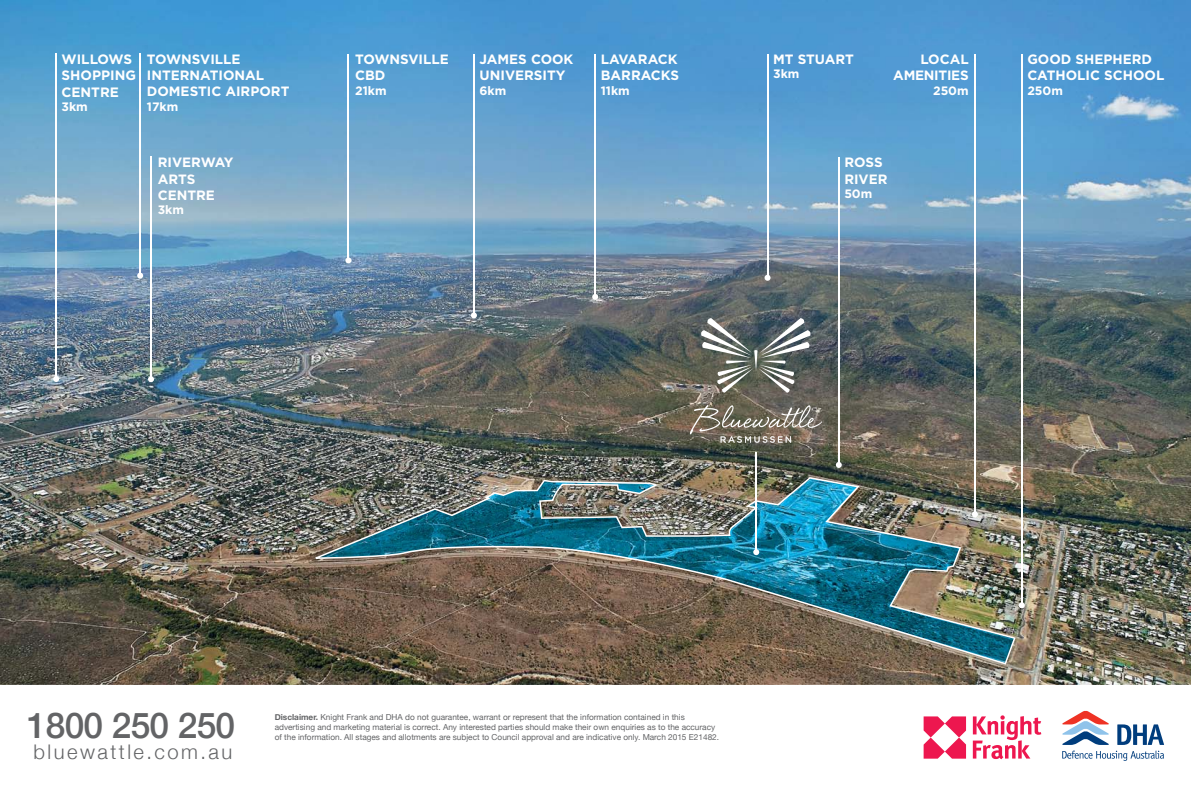
<style>
.page{position:relative;width:1191px;height:787px;background:#fff}
.page>*{position:absolute;margin:0;border:0;box-sizing:border-box;transform-origin:0 0}
.t1{font:500 35.4px "Helvetica Neue";letter-spacing:-.02em;color:#636466}
.t2{font:300 20.25px "Helvetica Neue";letter-spacing:.12em;color:#636466}
.t3{font:700 13.5px/16.2px "Gotham";color:#fff}
.t4{font:700 13.5px/16.2px "Gotham";letter-spacing:-.02em;color:#fff;text-align:right}
.t5{font:700 12.15px "Gotham";color:#fff}
.t6{font:8.25px/9.9px "Helvetica Neue";color:#636466}
.s1{font-weight:700}
</style>
<div class="page">
<img style="left:0;top:0;width:1191px;height:685px">
<img style="left:315px;top:477px;width:700px;height:187px">
<hr style="left:55px;top:53px;width:2px;height:326px;background:#fff">
<svg style="left:53px;top:376px;width:6px;height:6px"></svg>
<hr style="left:139px;top:53px;width:2px;height:223px;background:#fff">
<svg style="left:137px;top:273px;width:6px;height:6px"></svg>
<hr style="left:348px;top:54px;width:1px;height:206px;background:#fff">
<svg style="left:345px;top:257px;width:6px;height:6px"></svg>
<hr style="left:473px;top:54px;width:2px;height:261px;background:#fff">
<svg style="left:471px;top:312px;width:6px;height:6px"></svg>
<hr style="left:594px;top:54px;width:2px;height:243px;background:#fff">
<svg style="left:592px;top:294px;width:6px;height:6px"></svg>
<hr style="left:767px;top:54px;width:1px;height:224px;background:#fff">
<svg style="left:764px;top:275px;width:6px;height:6px"></svg>
<hr style="left:974px;top:54px;width:1px;height:460px;background:#fff">
<svg style="left:972px;top:511px;width:6px;height:6px"></svg>
<hr style="left:1021px;top:54px;width:1px;height:551px;background:#fff">
<svg style="left:1018px;top:602px;width:6px;height:6px"></svg>
<hr style="left:838px;top:157px;width:1px;height:308px;background:#fff">
<svg style="left:836px;top:462px;width:6px;height:6px"></svg>
<svg style="left:699px;top:318px;width:113px;height:74px;background:#767c78"></svg>
<svg style="left:689px;top:404px;width:133px;height:39px;background:#827b6d"></svg>
<hr style="left:755px;top:452px;width:2px;height:100px;background:#fff">
<svg style="left:753px;top:549px;width:6px;height:6px"></svg>
<hr style="left:150px;top:157px;width:2px;height:222px;background:#fff">
<svg style="left:148px;top:376px;width:6px;height:6px"></svg>
<svg style="left:1062px;top:710px;width:102px;height:50px"></svg>
<svg style="left:923px;top:716px;width:43px;height:42px"></svg>
<svg style="left:972px;top:715px;width:69px;height:44px"></svg>
<h3 class="t3" style="left:61px;top:52px;width:76px">WILLOWS<br>SHOPPING<br>CENTRE</h3>
<h3 class="t5" style="left:61px;top:102px;width:28px">3km</h3>
<h3 class="t3" style="left:147px;top:52px;width:144px">TOWNSVILLE<br>INTERNATIONAL<br>DOMESTIC AIRPORT</h3>
<h3 class="t5" style="left:147px;top:101px;width:33px">17km</h3>
<h3 class="t3" style="left:158px;top:156px;width:77px">RIVERWAY<br>ARTS<br>CENTRE</h3>
<h3 class="t5" style="left:158px;top:205px;width:28px">3km</h3>
<h3 class="t3" style="left:355px;top:52px;width:95px">TOWNSVILLE<br>CBD</h3>
<h3 class="t5" style="left:355px;top:85px;width:33px">21km</h3>
<h3 class="t3" style="left:479px;top:52px;width:95px">JAMES COOK<br>UNIVERSITY</h3>
<h3 class="t5" style="left:479px;top:85px;width:28px">6km</h3>
<h3 class="t3" style="left:601px;top:52px;width:80px">LAVARACK<br>BARRACKS</h3>
<h3 class="t5" style="left:601px;top:85px;width:30px">11km</h3>
<h3 class="t3" style="left:773px;top:52px;width:82px">MT STUART</h3>
<h3 class="t5" style="left:773px;top:69px;width:28px">3km</h3>
<h3 class="t4" style="left:893px;top:52px;width:77px">LOCAL<br>AMENITIES</h3>
<h3 class="t5" style="left:933px;top:85px;width:37px">250m</h3>
<h3 class="t3" style="left:844px;top:156px;width:45px">ROSS<br>RIVER</h3>
<h3 class="t5" style="left:844px;top:189px;width:30px">50m</h3>
<h3 class="t3" style="left:1027px;top:52px;width:138px">GOOD SHEPHERD<br>CATHOLIC SCHOOL</h3>
<h3 class="t5" style="left:1027px;top:85px;width:37px">250m</h3>
<h1 class="t1" style="left:27px;top:703px;width:210px">1800 250 250</h1>
<h2 class="t2" style="left:34px;top:739px;width:200px">bluewattle.com.au</h2>
<p class="t6" style="left:275px;top:712px;width:442px"><span class="s1">Disclaimer.</span> Knight Frank and DHA do not guarantee, warrant or represent that the information contained in this advertising and marketing material is correct. Any interested parties should make their own enquiries as to the accuracy</p>
<p class="t6" style="left:275px;top:732px;width:446px">of the information. All stages and allotments are subject to Council approval and are indicative only. March 2015 E21482.</p>
</div>
